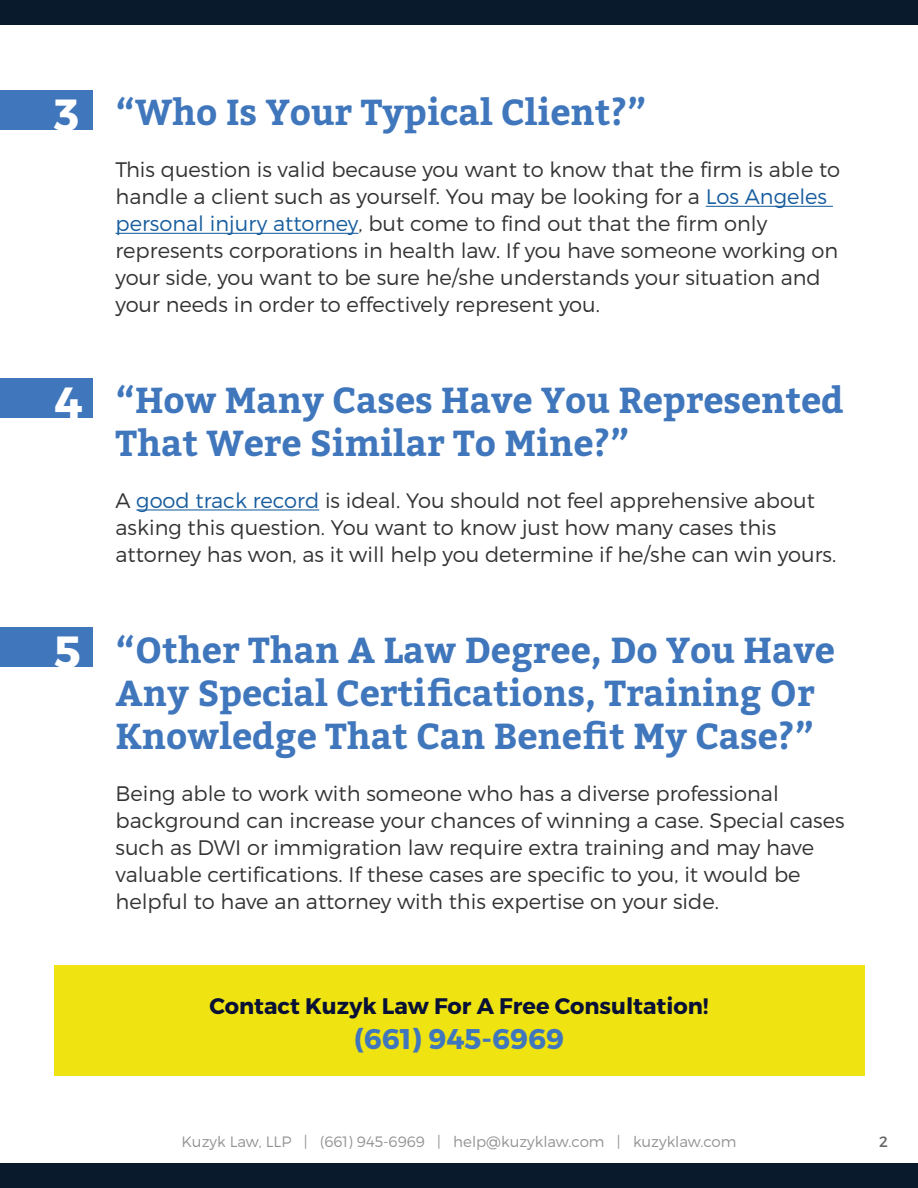
<style>
.page{position:relative;width:918px;height:1188px;background:#fff}
.page>*{position:absolute;margin:0;border:0;box-sizing:border-box;transform-origin:0 0}
.t1{font:700 45px "Montserrat";color:#fff}
.t2{font:700 36px/43.2px "Bitter";color:#4077bc}
.t3{font:700 28.5px "Montserrat";color:#4077bc}
.t4{font:700 22.5px "Montserrat";color:#081135}
.t5{font:300 21px/27px "Montserrat";color:#323332}
.t6{font:300 15px "Montserrat";color:#939393}
.t7{font:15px "Montserrat";color:#656666}
.s1{color:#175d9e}
</style>
<div class="page">
<div style="left:0;top:0;width:918px;height:25px;background:#091a2c"></div>
<div style="left:0;top:1163px;width:918px;height:25px;background:#091a2c"></div>
<div style="left:0;top:91px;width:93px;height:39px;background:#4077bc"></div>
<div style="left:0;top:378px;width:93px;height:39px;background:#4077bc"></div>
<div style="left:0;top:628px;width:93px;height:39px;background:#4077bc"></div>
<div style="left:54px;top:965px;width:810px;height:111px;background:#f0e312"></div>
<hr style="left:706px;top:206px;width:127px;height:1px;background:#175d9e">
<hr style="left:116px;top:233px;width:243px;height:1px;background:#175d9e">
<hr style="left:136px;top:509px;width:183px;height:2px;background:#175d9e">
<h1 class="t1" style="left:54px;top:96px;width:27px">3</h1>
<h2 class="t2" style="left:116px;top:94px;width:533px">“Who Is Your Typical Client?”</h2>
<p class="t5" style="left:116px;top:157px;width:726px">This question is valid because you want to know that the firm is able to handle a client such as yourself. You may be looking for a <span class="s1">Los Angeles personal injury attorney</span>, but come to find out that the firm only represents corporations in health law. If you have someone working on your side, you want to be sure he/she understands your situation and your needs in order to effectively represent you.</p>
<h1 class="t1" style="left:54px;top:383px;width:30px">4</h1>
<h2 class="t2" style="left:116px;top:382px;width:730px">“How Many Cases Have You Represented<br>That Were Similar To Mine?”</h2>
<p class="t5" style="left:116px;top:488px;width:722px">A <span class="s1">good track record</span> is ideal. You should not feel apprehensive about asking this question. You want to know just how many cases this attorney has won, as it will help you determine if he/she can win yours.</p>
<h1 class="t1" style="left:54px;top:633px;width:28px">5</h1>
<h2 class="t2" style="left:116px;top:631px;width:721px">“Other Than A Law Degree, Do You Have<br>Any Special Certifications, Training Or<br>Knowledge That Can Benefit My Case?”</h2>
<p class="t5" style="left:116px;top:781px;width:731px">Being able to work with someone who has a diverse professional background can increase your chances of winning a case. Special cases such as DWI or immigration law require extra training and may have valuable certifications. If these cases are specific to you, it would be helpful to have an attorney with this expertise on your side.</p>
<p class="t4" style="left:209px;top:996px;width:501px">Contact Kuzyk Law For A Free Consultation!</p>
<h3 class="t3" style="left:354px;top:1026px;width:212px">(661) 945-6969</h3>
<p class="t6" style="left:181px;top:1134px;width:557px">Kuzyk Law, LLP | (661) 945-6969 | help@kuzyklaw.com | kuzyklaw.com</p>
<p class="t7" style="left:879px;top:1133px;width:10px">2</p>
</div>
